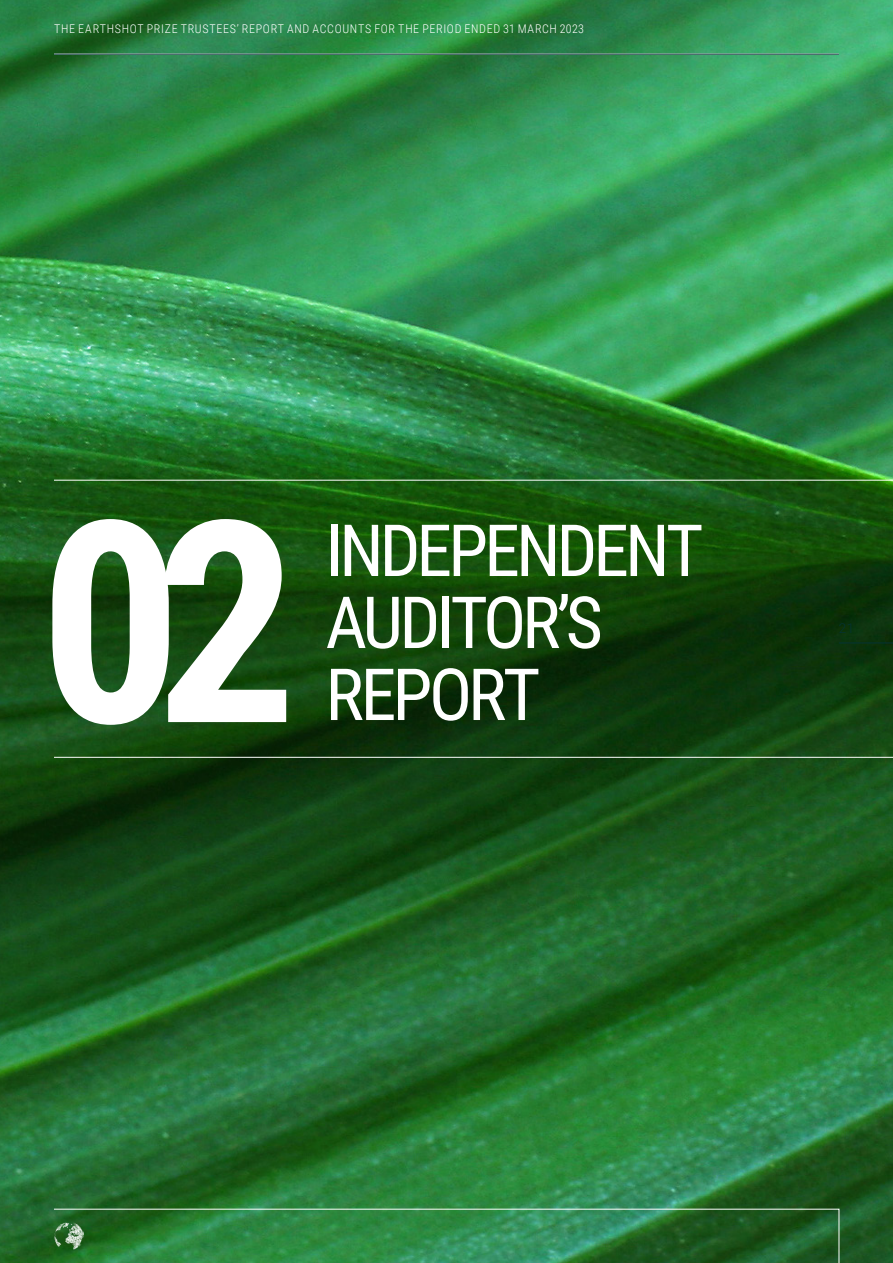
<style>
.page{position:relative;width:893px;height:1263px;background:#fff}
.page>*{position:absolute;margin:0;border:0;box-sizing:border-box;transform-origin:0 0}
.t1{font:700 281.7px "Roboto Condensed";color:#fff}
.t2{font:72px/72px "Roboto Condensed";letter-spacing:-.055em;color:#fff}
.t3{font:300 13.5px "Roboto";color:#053334}
.t4{font:300 12px "Roboto Condensed";letter-spacing:.055em;color:#fff}
</style>
<div class="page">
<img style="left:0;top:0;width:893px;height:1263px">
<hr style="left:54px;top:757px;width:839px;height:1px;background:#fff">
<hr style="left:54px;top:480px;width:839px;height:1px;background:#fff">
<hr style="left:839px;top:643px;width:54px;height:1px;background:#053334">
<hr style="left:54px;top:54px;width:785px;height:1px;background:#053334">
<svg style="left:54px;top:1209px;width:785px;height:54px;background:#2d7d40"></svg>
<p class="t4" style="left:54px;top:20px;width:531px">THE EARTHSHOT PRIZE TRUSTEES’ REPORT AND ACCOUNTS FOR THE PERIOD ENDED 31 MARCH 2023</p>
<h1 class="t1" style="left:39px;top:425px;width:260px">02</h1>
<h2 class="t2" style="left:325px;top:512px;width:380px">INDEPENDENT<br>AUDITOR’S<br>REPORT</h2>
<p class="t3" style="left:839px;top:619px;width:17px">21</p>
</div>
